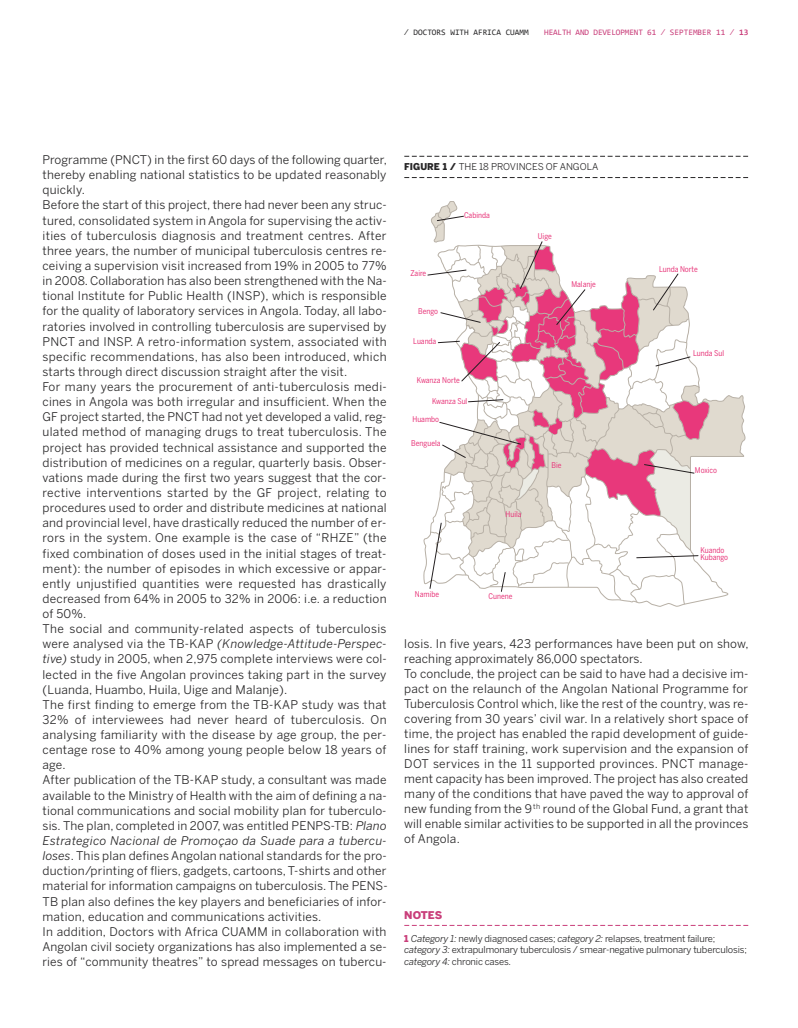
<style>
.page{position:relative;width:798px;height:1028px;background:#fff}
.page>*{position:absolute;margin:0;border:0;box-sizing:border-box;transform-origin:0 0}
.t1{font:11.88px/15.1px "Benton Sans";letter-spacing:.015em;color:#272627}
.t2{font:900 10.62px "Benton Sans";letter-spacing:-.005em;color:#c93e7a}
.t3{font:9.38px/11.9px "Benton Sans";letter-spacing:-.015em;color:#272627}
.t4{font:8.38px "Consolas";letter-spacing:-.015em;color:#c93e7a}
.t5{font:8.38px "Consolas";color:#272627}
.t6{font:7.88px/7px "Benton Sans Cond";color:#e8387b}
.s1{font-weight:700}
.s2{font-style:italic}
.s3{font-weight:900}
.s4{font-weight:900;color:#c93e7a}
</style>
<div class="page">
<svg style="left:404px;top:156px;width:343px;height:1px"></svg>
<svg style="left:404px;top:177px;width:343px;height:1px"></svg>
<svg style="left:423px;top:395px;width:322px;height:212px"></svg>
<svg style="left:427px;top:201px;width:283px;height:403px"></svg>
<svg style="left:404px;top:925px;width:344px;height:1px"></svg>
<p class="t5" style="left:404px;top:29px;width:126px">⁄ DOCTORS WITH AFRICA CUAMM</p>
<p class="t4" style="left:544px;top:29px;width:205px">HEALTH AND DEVELOPMENT 61 ⁄ SEPTEMBER 11 ⁄ <span class="s1">13</span></p>
<p class="t1" style="left:42px;top:153px;width:346px">Programme (PNCT) in the first 60 days of the following quarter, thereby enabling national statistics to be updated reasonably quickly.<br>Before the start of this project, there had never been any struc&shy;tured, consolidated system in Angola for supervising the activ&shy;ities of tuberculosis diagnosis and treatment centres. After three years, the number of municipal tuberculosis centres re&shy;ceiving a supervision visit increased from 19% in 2005 to 77% in 2008. Collaboration has also been strengthened with the Na&shy;tional Institute for Public Health (INSP), which is responsible for the quality of laboratory services in Angola. Today, all labo&shy;ratories involved in controlling tuberculosis are supervised by PNCT and INSP. A retro-information system, associated with specific recommendations, has also been introduced, which starts through direct discussion straight after the visit.<br>For many years the procurement of anti-tuberculosis medi&shy;cines in Angola was both irregular and insufficient. When the GF project started, the PNCT had not yet developed a valid, reg&shy;ulated method of managing drugs to treat tuberculosis. The project has provided technical assistance and supported the distribution of medicines on a regular, quarterly basis. Obser&shy;vations made during the first two years suggest that the cor&shy;rective interventions started by the GF project, relating to procedures used to order and distribute medicines at national and provincial level, have drastically reduced the number of er&shy;rors in the system. One example is the case of “RHZE” (the fixed combination of doses used in the initial stages of treat&shy;ment): the number of episodes in which excessive or appar&shy;ently unjustified quantities were requested has drastically decreased from 64% in 2005 to 32% in 2006: i.e. a reduction of 50%.<br>The social and community-related aspects of tuberculosis were analysed via the TB-KAP <span class="s2">(Knowledge-Attitude-Perspec&shy;tive)</span> study in 2005, when 2,975 complete interviews were col&shy;lected in the five Angolan provinces taking part in the survey (Luanda, Huambo, Huila, Uige and Malanje).<br>The first finding to emerge from the TB-KAP study was that 32% of interviewees had never heard of tuberculosis. On analysing familiarity with the disease by age group, the per&shy;centage rose to 40% among young people below 18 years of age.<br>After publication of the TB-KAP study, a consultant was made available to the Ministry of Health with the aim of defining a na&shy;tional communications and social mobility plan for tuberculo&shy;sis. The plan, completed in 2007, was entitled PENPS-TB: <span class="s2">Plano Estrategico Nacional de Promoçao da Suade para a tubercu&shy;loses</span>. This plan defines Angolan national standards for the pro&shy;duction/printing of fliers, gadgets, cartoons, T-shirts and other material for information campaigns on tuberculosis. The PENS-TB plan also defines the key players and beneficiaries of infor&shy;mation, education and communications activities.<br>In addition, Doctors with Africa CUAMM in collaboration with Angolan civil society organizations has also implemented a se&shy;ries of “community theatres” to spread messages on tubercu-</p>
<p class="t3" style="left:404px;top:161px;width:195px"><span class="s3">FIGURE 1 /</span> THE 18 PROVINCES OF ANGOLA</p>
<p class="t6" style="left:464px;top:211px;width:27px">Cabinda</p>
<p class="t6" style="left:537px;top:233px;width:15px">Uige</p>
<p class="t6" style="left:658px;top:266px;width:40px">Lunda Norte</p>
<p class="t6" style="left:410px;top:270px;width:17px">Zaire</p>
<p class="t6" style="left:571px;top:281px;width:26px">Malanje</p>
<p class="t6" style="left:418px;top:307px;width:21px">Bengo</p>
<p class="t6" style="left:413px;top:338px;width:25px">Luanda</p>
<p class="t6" style="left:693px;top:349px;width:32px">Lunda Sul</p>
<p class="t6" style="left:416px;top:377px;width:45px">Kwanza Norte</p>
<p class="t6" style="left:432px;top:397px;width:37px">Kwanza Sul</p>
<p class="t6" style="left:412px;top:416px;width:28px">Huambo</p>
<p class="t6" style="left:411px;top:439px;width:31px">Benguela</p>
<p class="t6" style="left:551px;top:461px;width:12px">Bie</p>
<p class="t6" style="left:694px;top:467px;width:24px">Moxico</p>
<p class="t6" style="left:505px;top:511px;width:18px">Huila</p>
<p class="t6" style="left:700px;top:547px;width:29px">Kuando<br>Kubango</p>
<p class="t6" style="left:415px;top:590px;width:26px">Namibe</p>
<p class="t6" style="left:488px;top:593px;width:25px">Cunene</p>
<p class="t1" style="left:404px;top:636px;width:346px">losis. In five years, 423 performances have been put on show, reaching approximately 86,000 spectators.<br>To conclude, the project can be said to have had a decisive im&shy;pact on the relaunch of the Angolan National Programme for Tuberculosis Control which, like the rest of the country, was re&shy;covering from 30 years’ civil war. In a relatively short space of time, the project has enabled the rapid development of guide&shy;lines for staff training, work supervision and the expansion of DOT services in the 11 supported provinces. PNCT manage&shy;ment capacity has been improved. The project has also created many of the conditions that have paved the way to approval of new funding from the 9 <sup>th</sup> round of the Global Fund, a grant that will enable similar activities to be supported in all the provinces of Angola.</p>
<p class="t2" style="left:404px;top:908px;width:39px">NOTES</p>
<p class="t3" style="left:404px;top:932px;width:344px"><span class="s4">1</span> <span class="s2">Category 1:</span> newly diagnosed cases; <span class="s2">category 2:</span> relapses, treatment failure; <span class="s2">category 3:</span> extrapulmonary tuberculosis / smear-negative pulmonary tuberculosis; <span class="s2">category 4:</span> chronic cases.</p>
</div>
